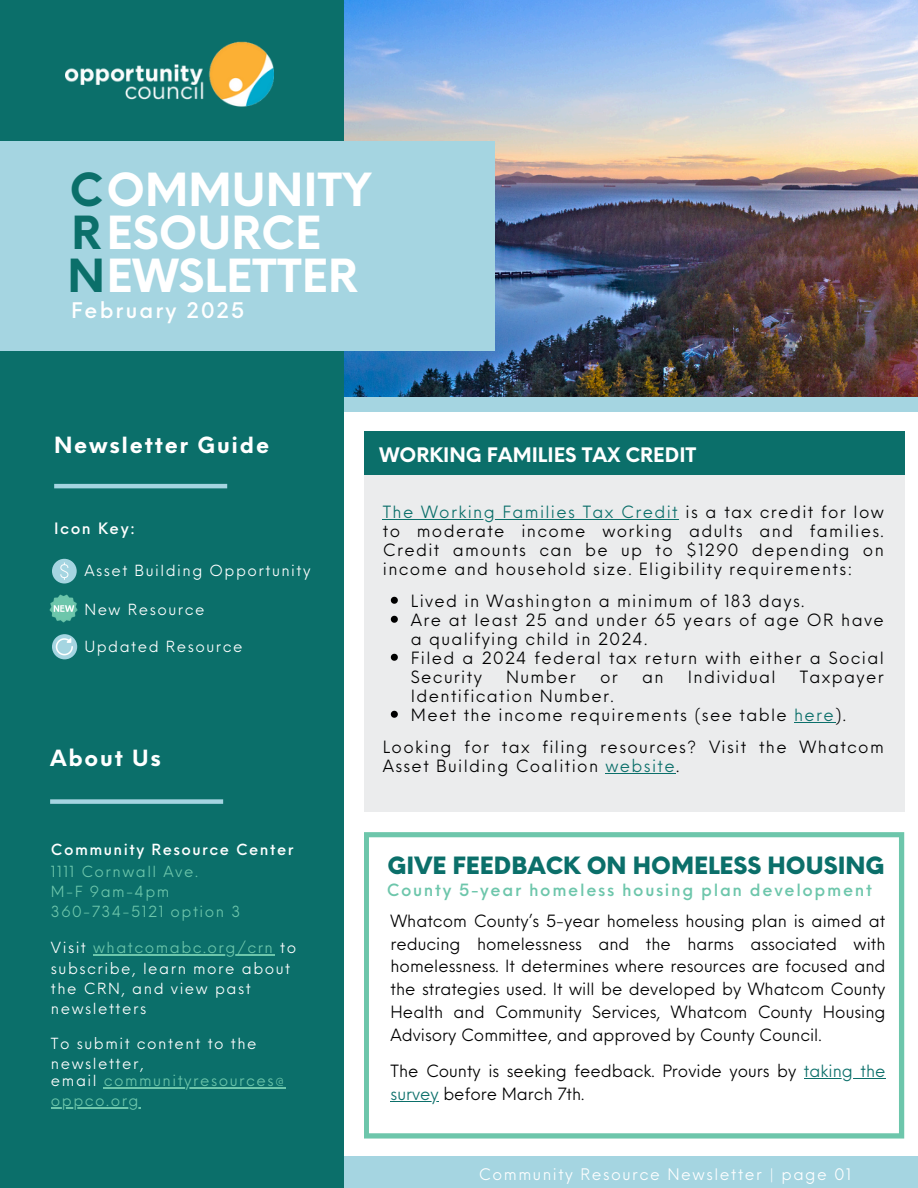
<style>
.page{position:relative;width:918px;height:1188px;background:#fff}
.page>*{position:absolute;margin:0;border:0;box-sizing:border-box;transform-origin:0 0}
.t1{font:700 44.55px/43.2px "Neue Einstellung";color:#fff}
.t2{font:900 23.25px "Neue Einstellung";color:#0b6f6a}
.t3{font:700 21.75px "Neue Einstellung";letter-spacing:.08em;color:#fff}
.t4{font:500 21px "Neue Einstellung";letter-spacing:.1em;color:#fff}
.t5{font:700 19.5px "Neue Einstellung";color:#fff}
.t6{font:16.5px/19px "Neue Einstellung";letter-spacing:.08em;color:#000}
.t7{font:16.5px "Neue Einstellung";color:#000}
.t8{font:500 16.5px "Neue Einstellung";letter-spacing:.1em;color:#6dc6ab}
.t9{font:16.5px "Neue Einstellung";color:#0b6f6a}
.t10{font:15.6px "Neue Einstellung";letter-spacing:.1em;color:#fff}
.t11{font:500 15.3px "Neue Einstellung";letter-spacing:.1em;color:#fff}
.t12{font:15px/20.2px "Neue Einstellung";letter-spacing:.1em;color:#fff}
.t13{font:15px "Neue Einstellung";letter-spacing:.1em;color:#6dc6ab}
.t14{font:500 15px "Neue Einstellung";letter-spacing:.1em;color:#fff}
.s1{color:#0b6f6a}
.s2{color:#6dc6ab}
</style>
<div class="page">
<img style="left:343px;top:0;width:575px;height:398px">
<svg style="left:364px;top:832px;width:540px;height:306px"></svg>
<div style="left:364px;top:475px;width:541px;height:337px;background:#ebeced"></div>
<div style="left:364px;top:431px;width:541px;height:44px;background:#0b6f6a"></div>
<div style="left:0;top:398px;width:918px;height:13px;background:#a5d5e1"></div>
<div style="left:0;top:1157px;width:918px;height:31px;background:#a5d5e1"></div>
<div style="left:0;top:0;width:343px;height:1188px;background:#0b6f6a"></div>
<hr style="left:54px;top:484px;width:173px;height:4px;background:#a5d5e1">
<div style="left:0;top:141px;width:494px;height:210px;background:#a5d5e1"></div>
<img style="left:65px;top:41px;width:208px;height:66px">
<svg style="left:52px;top:559px;width:25px;height:24px"></svg>
<img style="left:49px;top:594px;width:29px;height:29px">
<div style="left:50px;top:799px;width:173px;height:5px;background:#a5d5e1"></div>
<div style="left:52px;top:634px;width:25px;height:25px;background:#a5d5e1;border-radius:50%"></div>
<svg style="left:56px;top:638px;width:17px;height:17px"></svg>
<hr style="left:104px;top:1087px;width:182px;height:1px;background:#6dc6ab">
<hr style="left:51px;top:1108px;width:89px;height:1px;background:#6dc6ab">
<hr style="left:93px;top:954px;width:181px;height:2px;background:#6dc6ab">
<hr style="left:804px;top:1078px;width:82px;height:1px;background:#0b6f6a">
<hr style="left:391px;top:1101px;width:48px;height:1px;background:#0b6f6a">
<hr style="left:383px;top:519px;width:296px;height:1px;background:#0b6f6a">
<svg style="left:391px;top:597px;width:7px;height:7px"></svg>
<svg style="left:391px;top:616px;width:7px;height:7px"></svg>
<svg style="left:391px;top:654px;width:7px;height:7px"></svg>
<svg style="left:391px;top:711px;width:7px;height:7px"></svg>
<hr style="left:794px;top:722px;width:41px;height:1px;background:#0b6f6a">
<hr style="left:606px;top:773px;width:70px;height:1px;background:#0b6f6a">
<h5 class="t1" style="left:68px;top:164px;width:305px"><span class="s1">C</span>OMMUNITY<br><span class="s1">R</span>ESOURCE<br><span class="s1">N</span>EWSLETTER</h5>
<p class="t4" style="left:71px;top:291px;width:175px">February 2025</p>
<p class="t3" style="left:54px;top:426px;width:217px">Newsletter Guide</p>
<p class="t11" style="left:54px;top:514px;width:83px">Icon Key:</p>
<p class="t12" style="left:84px;top:559px;width:228px">Asset Building Opportunity</p>
<p class="t12" style="left:84px;top:598px;width:122px">New Resource</p>
<p class="t12" style="left:84px;top:635px;width:160px">Updated Resource</p>
<p class="t3" style="left:50px;top:738px;width:112px">About Us</p>
<p class="t14" style="left:51px;top:836px;width:244px">Community Resource Center</p>
<h3 class="t13" style="left:51px;top:858px;width:149px">1111 Cornwall Ave.</h3>
<p class="t13" style="left:51px;top:878px;width:120px">M-F 9am-4pm</p>
<h5 class="t13" style="left:51px;top:898px;width:191px">360-734-5121 option 3</h5>
<p class="t12" style="left:51px;top:936px;width:247px;text-indent:42px"><span class="s2">whatcomabc.org/crn</span> to subscribe, learn more about the CRN, and view past newsletters</p>
<p class="t12" style="left:51px;top:936px;width:37px">Visit</p>
<p class="t12" style="left:51px;top:1032px;width:207px">To submit content to the newsletter,</p>
<p class="t12" style="left:51px;top:1069px;width:47px">email</p>
<p class="t13" style="left:104px;top:1067px;width:182px">communityresources@</p>
<p class="t13" style="left:51px;top:1088px;width:89px">oppco.org</p>
<p class="t5" style="left:379px;top:437px;width:319px">WORKING FAMILIES TAX CREDIT</p>
<p class="t6" style="left:383px;top:501px;width:503px;text-align:justify"><span class="s1">The Working Families Tax Credit</span> is a tax credit for low to moderate income working adults and families.<br>Credit amounts can be up to $1290 depending on income and household size. Eligibility requirements:</p>
<h4 class="t6" style="left:411px;top:590px;width:395px">Lived in Washington a minimum of 183 days.</h4>
<p class="t6" style="left:411px;top:609px;width:474px">Are at least 25 and under 65 years of age OR have a qualifying child in 2024.</p>
<p class="t6" style="left:411px;top:647px;width:475px">Filed a 2024 federal tax return with either a Social<br>Security</p>
<p class="t6" style="left:506px;top:666px;width:71px">Number</p>
<p class="t6" style="left:600px;top:666px;width:19px">or</p>
<p class="t6" style="left:642px;top:666px;width:23px">an</p>
<p class="t6" style="left:688px;top:666px;width:89px">Individual</p>
<p class="t6" style="left:800px;top:666px;width:86px">Taxpayer</p>
<p class="t6" style="left:411px;top:685px;width:204px">Identification Number.</p>
<p class="t6" style="left:411px;top:704px;width:437px">Meet the income requirements (see table <span class="s1">here</span>).</p>
<p class="t6" style="left:383px;top:736px;width:503px">Looking for tax filing resources? Visit the Whatcom<br>Asset Building Coalition <span class="s1">website</span>.</p>
<p class="t2" style="left:388px;top:844px;width:498px">GIVE FEEDBACK ON HOMELESS HOUSING</p>
<h3 class="t8" style="left:387px;top:875px;width:487px">County 5-year homeless housing plan development</h3>
<p class="t6" style="left:391px;top:908px;width:496px;line-height:22.8px;text-align:justify">Whatcom County’s 5-year homeless housing plan is aimed at reducing homelessness and the harms associated with homelessness. It determines where resources are focused and the strategies used. It will be developed by Whatcom County Health and Community Services, Whatcom County Housing Advisory Committee, and approved by County Council.</p>
<h1 class="t7" style="left:391px;top:1057px;width:407px">The County is seeking feedback. Provide yours by</h1>
<h1 class="t9" style="left:804px;top:1057px;width:83px">taking the</h1>
<h3 class="t7" style="left:391px;top:1079px;width:195px"><span class="s1">survey</span> before March 7th.</h3>
<p class="t10" style="left:479px;top:1160px;width:374px">Community Resource Newsletter | page 01</p>
</div>
